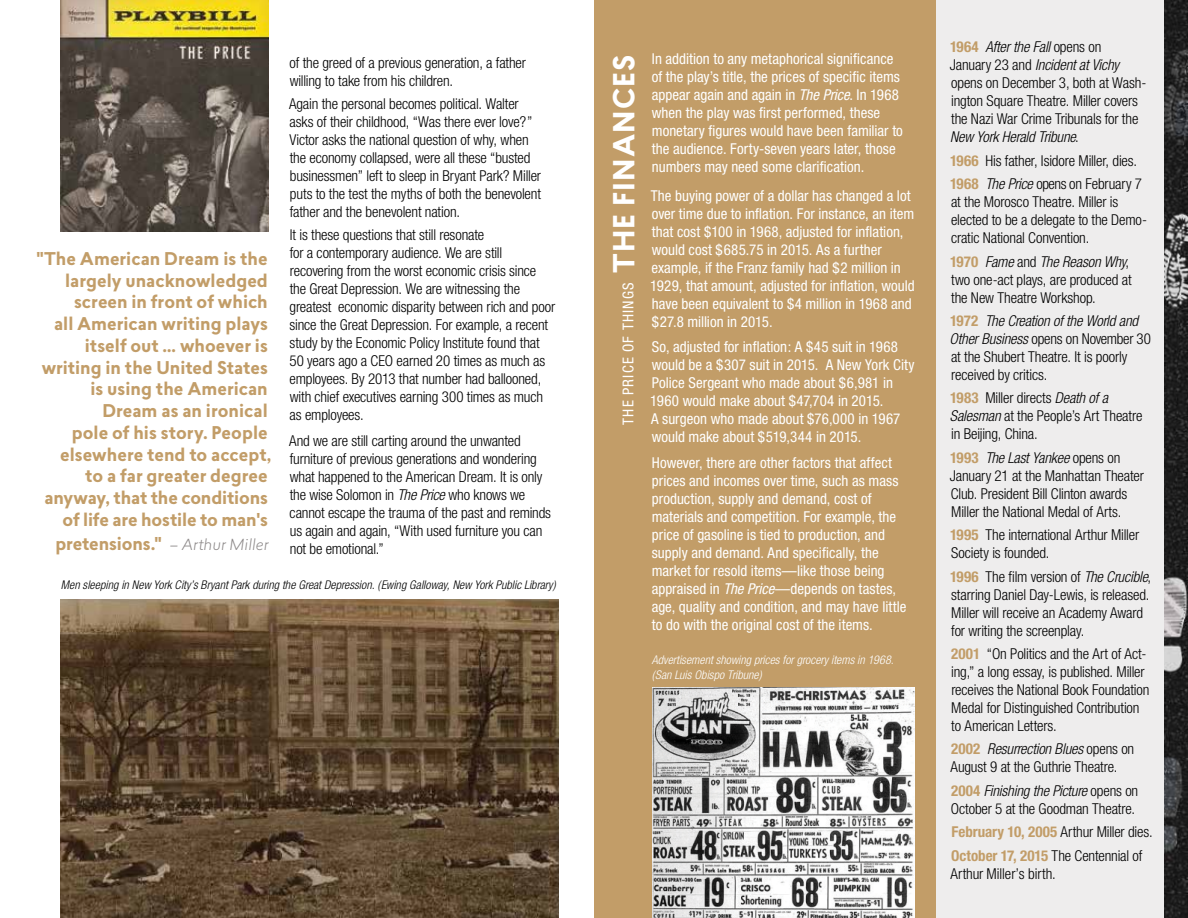
<style>
.page{position:relative;width:1188px;height:918px;background:#fff}
.page>*{position:absolute;margin:0;border:0;box-sizing:border-box;transform-origin:0 0}
.t1{font:700 17.25px/21.8px "Lasiver";color:#c29d68;text-align:right}
.t2{font:300 condensed 15px/18px "Helvetica Neue";letter-spacing:-.01em;color:#000}
.t3{font:condensed 15px/18px "Helvetica Neue";color:#fff}
.t4{font:condensed 15px "Helvetica Neue";letter-spacing:.08em;color:#fff}
.t5{font:italic 300 condensed 12px "Helvetica Neue";letter-spacing:.005em;color:#000}
.t6{font:italic 300 condensed 12px/15px "Helvetica Neue";letter-spacing:.005em;color:#fff}
.s1{font-weight:300;font-style:italic;font-size:15px;color:#8c8888}
.s2{font-style:italic}
.s3{font-family:"Lasiver";font-weight:700;font-stretch:normal;font-size:28.5px}
.s4{font-weight:700;color:#c29d68}
</style>
<div class="page">
<div style="left:594px;top:0;width:594px;height:918px;background:#c29d68"></div>
<img style="left:1164px;top:0;width:24px;height:918px">
<img style="left:61px;top:0;width:208px;height:232px">
<img style="left:652px;top:687px;width:262px;height:231px">
<div style="left:936px;top:0;width:228px;height:918px;background:#eeeded"></div>
<img style="left:61px;top:599px;width:498px;height:319px">
<p class="t1" style="left:37px;top:248px;width:236px">"The American Dream is the largely unacknowledged screen in front of which<br>all American writing plays itself out … whoever is writing in the United States is using the American<br>Dream as an ironical<br>pole of his story. People elsewhere tend to accept,<br>to a far greater degree anyway, that the conditions of life are hostile to man's</p>
<p class="t1" style="left:55px;top:533px;width:215px">pretensions." <span class="s1">– Arthur Miller</span></p>
<p class="t2" style="left:290px;top:53px;width:238px">of the greed of a previous generation, a father willing to take from his children.</p>
<p class="t2" style="left:289px;top:95px;width:254px">Again the personal becomes political. Walter asks of their childhood, “Was there ever love?” Victor asks the national question of why, when the economy collapsed, were all these “busted businessmen” left to sleep in Bryant Park? Miller puts to the test the myths of both the benevolent father and the benevolent nation.</p>
<p class="t2" style="left:289px;top:226px;width:267px">It is these questions that still resonate<br>for a contemporary audience. We are still recovering from the worst economic crisis since the Great Depression. We are witnessing the greatest economic disparity between rich and poor since the Great Depression. For example, a recent study by the Economic Policy Institute found that 50 years ago a CEO earned 20 times as much as employees. By 2013 that number had ballooned, with chief executives earning 300 times as much as employees.</p>
<p class="t2" style="left:289px;top:431px;width:264px">And we are still carting around the unwanted furniture of previous generations and wondering what happened to the American Dream. It is only the wise Solomon in <span class="s2">The Price</span> who knows we cannot escape the trauma of the past and reminds us again and again, “With used furniture you can not be emotional.”</p>
<p class="t5" style="left:61px;top:578px;width:496px">Men sleeping in New York City’s Bryant Park during the Great Depression. (Ewing Galloway, New York Public Library)</p>
<p class="t4" style="left:620px;top:425px;width:371px;rotate:-90deg">The price of things <span class="s3">the finances</span></p>
<p class="t3" style="left:652px;top:50px;width:253px">In addition to any metaphorical significance of the play’s title, the prices of specific items appear again and again in <span class="s2">The Price</span>. In 1968 when the play was first performed, these monetary figures would have been familiar to the audience. Forty-seven years later, those numbers may need some clarification.</p>
<p class="t3" style="left:650px;top:186px;width:266px">The buying power of a dollar has changed a lot over time due to inflation. For instance, an item that cost $100 in 1968, adjusted for inflation, would cost $685.75 in 2015. As a further example, if the Franz family had $2 million in 1929, that amount, adjusted for inflation, would have been equivalent to $4 million in 1968 and $27.8 million in 2015.</p>
<p class="t3" style="left:650px;top:338px;width:266px">So, adjusted for inflation: A $45 suit in 1968 would be a $307 suit in 2015. A New York City Police Sergeant who made about $6,981 in 1960 would make about $47,704 in 2015.<br>A surgeon who made about $76,000 in 1967 would make about $519,344 in 2015.</p>
<p class="t3" style="left:652px;top:453px;width:256px">However, there are other factors that affect prices and incomes over time, such as mass production, supply and demand, cost of materials and competition. For example, the price of gasoline is tied to production, and supply and demand. And specifically, the market for resold items—like those being appraised in <span class="s2">The Price</span>—depends on tastes, age, quality and condition, and may have little to do with the original cost of the items.</p>
<p class="t6" style="left:652px;top:653px;width:244px">Advertisement showing prices for grocery items in 1968. (San Luis Obispo Tribune)</p>
<p class="t2" style="left:950px;top:38px;width:198px"><span class="s4">1964</span> <span class="s2">After the Fall</span> opens on<br>January 23 and <span class="s2">Incident at Vichy </span>opens on December 3, both at Wash&shy;ington Square Theatre. Miller covers the Nazi War Crime Tribunals for the<br><span class="s2">New York Herald Tribune</span>.</p>
<p class="t2" style="left:950px;top:149px;width:193px;line-height:23.4px"><span class="s4">1966</span> His father, Isidore Miller, dies.<br><span class="s4">1968</span> <span class="s2">The Price</span> opens on February 7</p>
<p class="t2" style="left:951px;top:193px;width:197px">at the Morosco Theatre. Miller is elected to be a delegate to the Demo&shy;cratic National Convention.</p>
<p class="t2" style="left:950px;top:252px;width:183px"><span class="s4">1970</span> <span class="s2">Fame</span> and <span class="s2">The Reason Why</span>, two one-act plays, are produced at the New Theatre Workshop.</p>
<p class="t2" style="left:950px;top:312px;width:203px"><span class="s4">1972</span> <span class="s2">The Creation of the World and<br>Other Business</span> opens on November 30 at the Shubert Theatre. It is poorly received by critics.</p>
<p class="t2" style="left:950px;top:389px;width:194px"><span class="s4">1983</span> Miller directs <span class="s2">Death of a<br>Salesman</span> at the People’s Art Theatre in Beijing, China.</p>
<p class="t2" style="left:950px;top:448px;width:196px"><span class="s4">1993</span> <span class="s2">The Last Yankee</span> opens on January 21 at the Manhattan Theater Club. President Bill Clinton awards Miller the National Medal of Arts.</p>
<p class="t2" style="left:950px;top:526px;width:191px"><span class="s4">1995</span> The international Arthur Miller<br>Society is founded.</p>
<p class="t2" style="left:950px;top:567px;width:203px"><span class="s4">1996</span> The film version of <span class="s2">The Crucible</span>, starring Daniel Day-Lewis, is released.<br>Miller will receive an Academy Award for writing the screenplay.</p>
<p class="t2" style="left:951px;top:645px;width:200px"><span class="s4">2001</span> “On Politics and the Art of Act&shy;ing,” a long essay, is published. Miller receives the National Book Foundation Medal for Distinguished Contribution to American Letters.</p>
<p class="t2" style="left:951px;top:740px;width:185px"><span class="s4">2002</span> <span class="s2">Resurrection Blues</span> opens on<br>August 9 at the Guthrie Theatre.</p>
<p class="t2" style="left:951px;top:781px;width:189px"><span class="s4">2004</span> <span class="s2">Finishing the Picture</span> opens on<br>October 5 at the Goodman Theatre.</p>
<p class="t2" style="left:951px;top:820px;width:203px;line-height:23.4px"><span class="s4">February 10, 2005</span> Arthur Miller dies.<br><span class="s4">October 17, 2015</span> The Centennial of</p>
<p class="t2" style="left:951px;top:864px;width:107px">Arthur Miller’s birth.</p>
</div>
